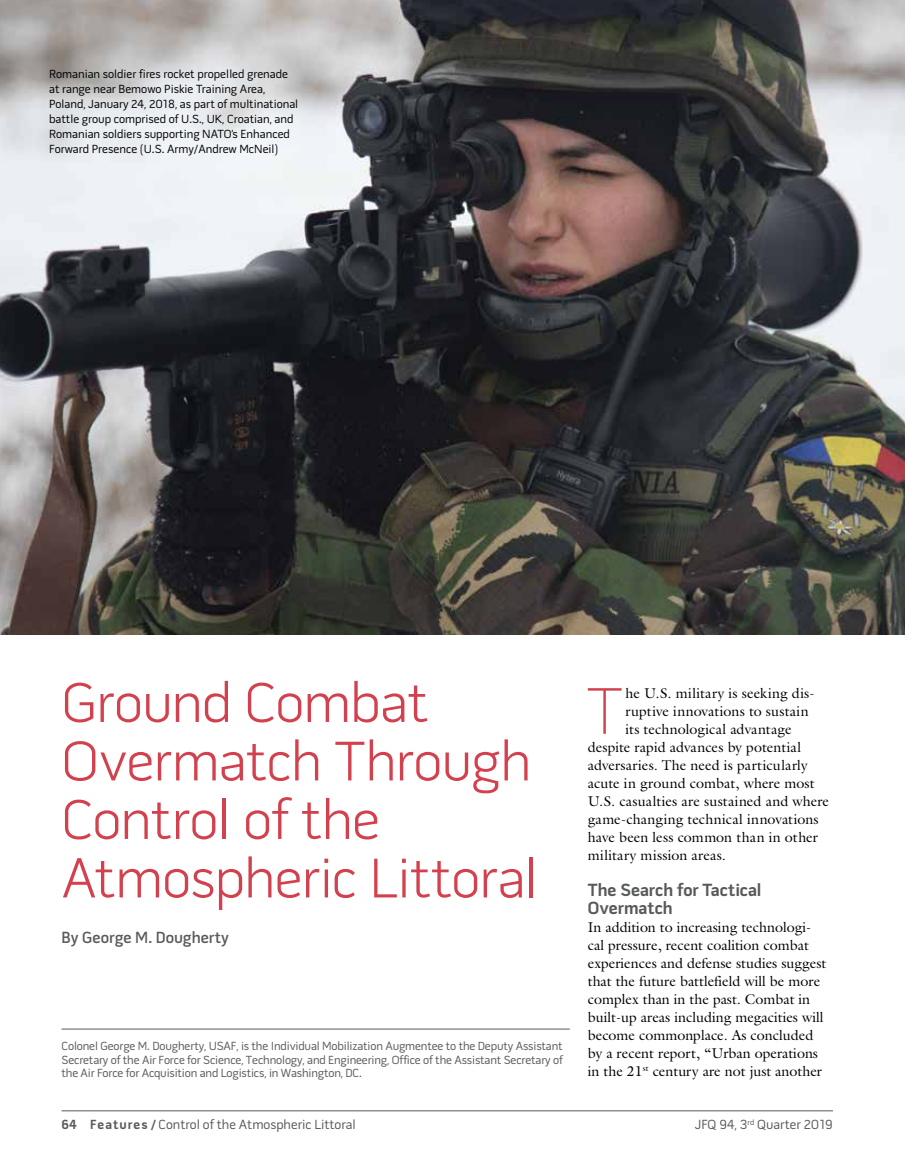
<style>
.page{position:relative;width:905px;height:1175px;background:#fff}
.page>*{position:absolute;margin:0;border:0;box-sizing:border-box;transform-origin:0 0}
.t1{font:100 67.2px "Pill Gothic 600 mg";color:#d2414d}
.t2{font:300 57px/58.5px "Pill Gothic 600 mg";letter-spacing:-.015em;color:#d2414d}
.t3{font:700 18px/18px "Pill Gothic 600 mg";letter-spacing:-.005em;color:#58595b}
.t4{font:600 16.5px "Pill Gothic 600 mg";color:#58595b}
.t5{font:14.25px/18px "Galliard Std";color:#000}
.t6{font:14.25px "Galliard Std";letter-spacing:.02em;color:#000}
.t7{font:13.5px "Pill Gothic 600 mg";color:#58595b}
.t8{font:12px/15px "Pill Gothic 600 mg";color:#000}
.t9{font:12px/13.5px "Pill Gothic 600 mg";letter-spacing:-.01em;color:#58595b;text-align:justify}
.s1{font-weight:700}
</style>
<div class="page">
<hr style="left:62px;top:1110px;width:770px;height:1px;background:#58595b">
<hr style="left:62px;top:1028px;width:508px;height:1px;background:#58595b">
<img style="left:0;top:0;width:904px;height:634px">
<p class="t8" style="left:49px;top:68px;width:250px">Romanian soldier fires rocket propelled grenade at range near Bemowo Piskie Training Area, Poland, January 24, 2018, as part of multinational battle group comprised of U.S., UK, Croatian, and Romanian soldiers supporting NATO’s Enhanced Forward Presence (U.S. Army/Andrew McNeil)</p>
<h2 class="t2" style="left:62px;top:678px;width:477px">Ground Combat<br>Overmatch Through<br>Control of the<br>Atmospheric Littoral</h2>
<p class="t4" style="left:62px;top:930px;width:169px">By George M. Dougherty</p>
<p class="t9" style="left:62px;top:1040px;width:502px">Colonel George M. Dougherty, USAF, is the Individual Mobilization Augmentee to the Deputy Assistant Secretary of the Air Force for Science, Technology, and Engineering, Office of the Assistant Secretary of the Air Force for Acquisition and Logistics, in Washington, DC.</p>
<h1 class="t1" style="left:586px;top:684px;width:37px">T</h1>
<p class="t6" style="left:625px;top:684px;width:191px">he U.S. military is seeking dis-</p>
<p class="t5" style="left:625px;top:701px;width:185px">ruptive innovations to sustain</p>
<p class="t5" style="left:625px;top:719px;width:167px">its technological advantage</p>
<p class="t5" style="left:587px;top:737px;width:215px">despite rapid advances by potential</p>
<p class="t5" style="left:587px;top:755px;width:221px">adversaries. The need is particularly</p>
<p class="t5" style="left:587px;top:773px;width:228px">acute in ground combat, where most</p>
<p class="t5" style="left:587px;top:791px;width:243px">U.S. casualties are sustained and where</p>
<p class="t5" style="left:587px;top:809px;width:232px">game-changing technical innovations</p>
<p class="t5" style="left:587px;top:827px;width:232px">have been less common than in other</p>
<p class="t6" style="left:587px;top:846px;width:139px">military mission areas.</p>
<p class="t3" style="left:588px;top:882px;width:175px">The Search for Tactical<br>Overmatch</p>
<p class="t5" style="left:588px;top:917px;width:240px">In addition to increasing technologi&shy;cal pressure, recent coalition combat experiences and defense studies suggest that the future battlefield will be more complex than in the past. Combat in built-up areas including megacities will become commonplace. As concluded by a recent report, “Urban operations in the 21<sup>st</sup> century are not just another</p>
<p class="t7" style="left:62px;top:1119px;width:296px"><span class="s1">64 Features /</span> Control of the Atmospheric Littoral</p>
<p class="t7" style="left:694px;top:1119px;width:140px">JFQ 94, 3<sup>rd</sup> Quarter 2019</p>
</div>
